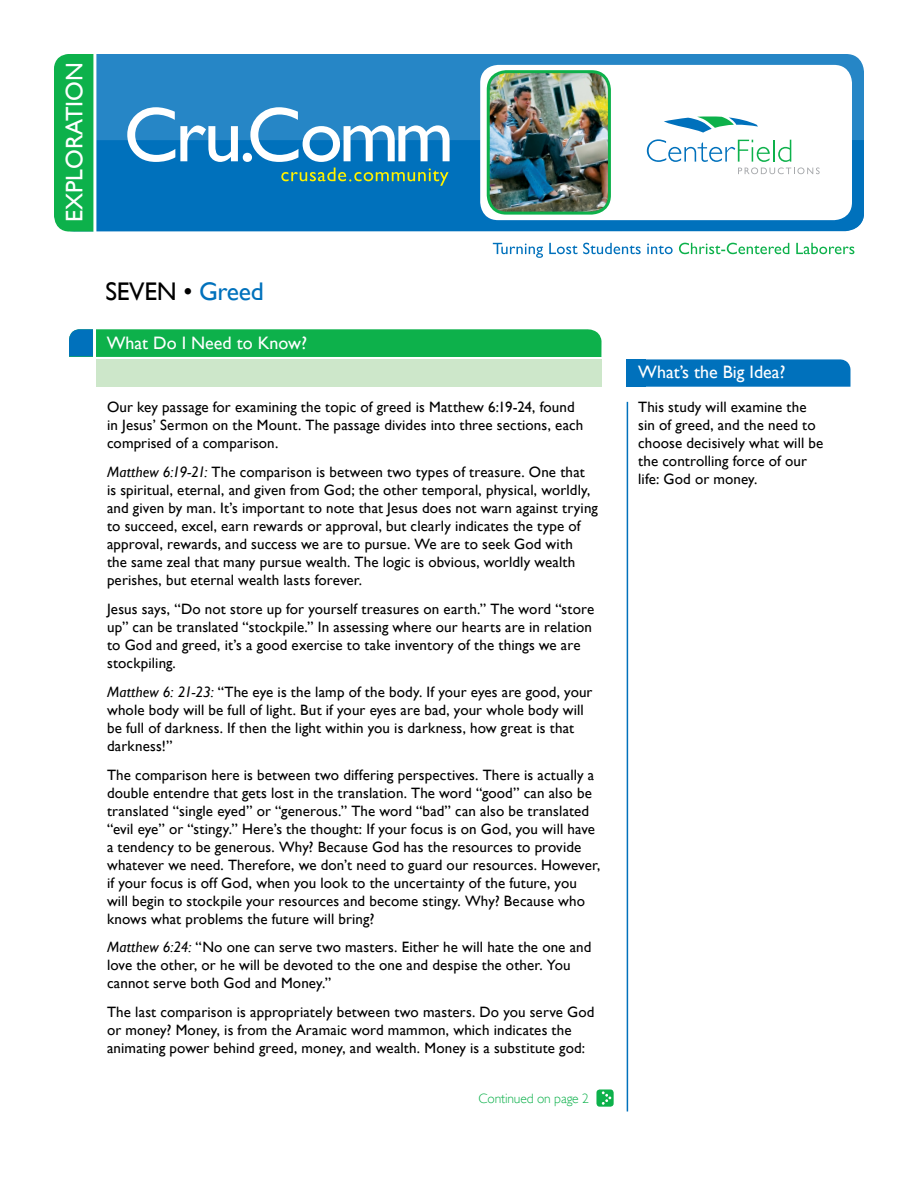
<style>
.page{position:relative;width:918px;height:1188px;background:#fff}
.page>*{position:absolute;margin:0;border:0;box-sizing:border-box;transform-origin:0 0}
.t1{font:25.5px "Gill Sans";letter-spacing:-.01em;color:#000}
.t2{font:24px "Gill Sans";color:#fff}
.t3{font:18px "Gill Sans";color:#fff}
.t4{font:15px/18px "Gill Sans";letter-spacing:.01em;color:#000}
.t5{font:300 13.5px "Gill Sans";letter-spacing:-.01em;color:#0db14b}
.s1{color:#0071bc}
.s2{font-style:italic}
</style>
<div class="page">
<svg style="left:646px;top:359px;width:204px;height:28px;background:#0775bd"></svg>
<div style="left:627px;top:359px;width:19px;height:28px;background:#0071bc"></div>
<svg style="left:69px;top:329px;width:533px;height:28px;background:#11b053"></svg>
<div style="left:96px;top:359px;width:506px;height:28px;background:#cde7ca"></div>
<div style="left:596px;top:1089px;width:18px;height:18px;background:#0db14b;border-radius:3px"></div>
<svg style="left:602px;top:1091px;width:9px;height:14px"></svg>
<hr style="left:627px;top:402px;width:1px;height:710px;background:#0071bc">
<div style="left:54px;top:54px;width:810px;height:176px;background:#2686c6;border-radius:18px"></div>
<div style="left:96px;top:140px;width:768px;height:92px;background:#0071bc"></div>
<svg style="left:127px;top:107px;width:323px;height:55px"></svg>
<div style="left:480px;top:65px;width:372px;height:155px;background:#fff;border-radius:18px"></div>
<svg style="left:664px;top:116px;width:94px;height:17px"></svg>
<svg style="left:647px;top:139px;width:173px;height:35px"></svg>
<img style="left:488px;top:74px;width:119px;height:137px">
<div style="left:487px;top:70px;width:124px;height:145px;border:3px solid #0db14b;border-radius:18px"></div>
<div style="left:54px;top:54px;width:39px;height:178px;background:#0db14b"></div>
<hr style="left:93px;top:48px;width:3px;height:188px;background:#fff">
<svg style="left:281px;top:168px;width:168px;height:18px;background:#328a96"></svg>
<svg style="left:493px;top:243px;width:180px;height:15px"></svg>
<svg style="left:679px;top:243px;width:175px;height:11px"></svg>
<h2 class="t2" style="left:60px;top:222px;width:161px;rotate:-90deg">EXPLORATION</h2>
<h1 class="t1" style="left:105px;top:276px;width:160px">Seven • <span class="s1">Greed</span></h1>
<p class="t3" style="left:107px;top:333px;width:202px">What Do I Need to Know?</p>
<p class="t4" style="left:107px;top:398px;width:478px">Our key passage for examining the topic of greed is Matthew 6:19-24, found in Jesus’ Sermon on the Mount. The passage divides into three sections, each comprised of a comparison.</p>
<p class="t4" style="left:107px;top:463px;width:492px"><span class="s2">Matthew 6:19-21:</span> The comparison is between two types of treasure. One that<br>is spiritual, eternal, and given from God; the other temporal, physical, worldly, and given by man. It’s important to note that Jesus does not warn against trying to succeed, excel, earn rewards or approval, but clearly indicates the type of approval, rewards, and success we are to pursue. We are to seek God with<br>the same zeal that many pursue wealth. The logic is obvious, worldly wealth perishes, but eternal wealth lasts forever.</p>
<p class="t4" style="left:107px;top:600px;width:489px">Jesus says, “Do not store up for yourself treasures on earth.” The word “store up” can be translated “stockpile.” In assessing where our hearts are in relation to God and greed, it’s a good exercise to take inventory of the things we are stockpiling.</p>
<p class="t4" style="left:107px;top:683px;width:487px"><span class="s2">Matthew 6: 21-23:</span> “The eye is the lamp of the body. If your eyes are good, your whole body will be full of light. But if your eyes are bad, your whole body will be full of darkness. If then the light within you is darkness, how great is that darkness!”</p>
<p class="t4" style="left:107px;top:765px;width:495px">The comparison here is between two differing perspectives. There is actually a double entendre that gets lost in the translation. The word “good” can also be translated “single eyed” or “generous.” The word “bad” can also be translated “evil eye” or “stingy.” Here’s the thought: If your focus is on God, you will have a tendency to be generous. Why? Because God has the resources to provide whatever we need. Therefore, we don’t need to guard our resources. However, if your focus is off God, when you look to the uncertainty of the future, you will begin to stockpile your resources and become stingy. Why? Because who knows what problems the future will bring?</p>
<p class="t4" style="left:107px;top:938px;width:486px"><span class="s2">Matthew 6:24:</span> “No one can serve two masters. Either he will hate the one and love the other, or he will be devoted to the one and despise the other. You cannot serve both God and Money.”</p>
<p class="t4" style="left:107px;top:1003px;width:489px">The last comparison is appropriately between two masters. Do you serve God or money? Money, is from the Aramaic word mammon, which indicates the animating power behind greed, money, and wealth. Money is a substitute god:</p>
<p class="t5" style="left:478px;top:1091px;width:112px">Continued on page 2</p>
<p class="t3" style="left:638px;top:362px;width:149px">What’s the Big Idea?</p>
<p class="t4" style="left:638px;top:397px;width:187px">This study will examine the sin of greed, and the need to choose decisively what will be the controlling force of our life: God or money.</p>
</div>
